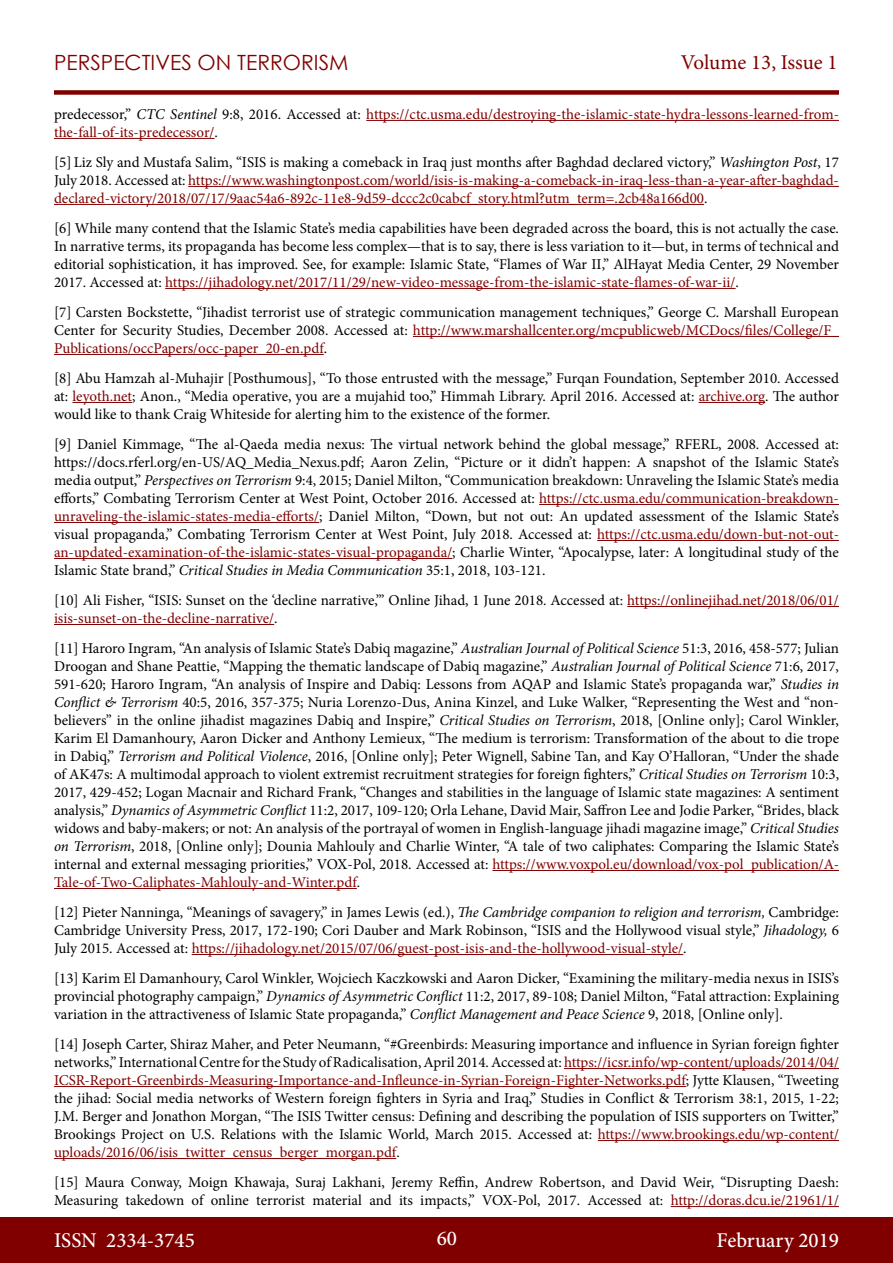
<style>
.page{position:relative;width:893px;height:1263px;background:#fff}
.page>*{position:absolute;margin:0;border:0;box-sizing:border-box;transform-origin:0 0}
.t1{font:500 21px "Minion Pro";color:#fff}
.t2{font:21px "Century Gothic";color:#800000}
.t3{font:21px "Minion Pro";letter-spacing:-.005em;color:#800000}
.t4{font:15px/18px "Minion Pro";color:#000;text-align:justify}
.t5{font:15px/18px "Minion Pro";color:#800000}
.s1{color:#000}
.s2{font-style:italic;color:#000}
.s3{color:#800000}
.s4{font-style:italic}
</style>
<div class="page">
<div style="left:0;top:1217px;width:893px;height:46px;background:#800000"></div>
<div style="left:54px;top:90px;width:785px;height:5px;background:#800000"></div>
<hr style="left:366px;top:120px;width:473px;height:1px;background:#800000">
<hr style="left:54px;top:138px;width:161px;height:1px;background:#800000">
<hr style="left:188px;top:186px;width:651px;height:1px;background:#800000">
<hr style="left:54px;top:204px;width:650px;height:1px;background:#800000">
<hr style="left:165px;top:288px;width:571px;height:1px;background:#800000">
<hr style="left:413px;top:336px;width:426px;height:1px;background:#800000">
<hr style="left:54px;top:354px;width:270px;height:1px;background:#800000">
<hr style="left:72px;top:402px;width:60px;height:1px;background:#800000">
<hr style="left:699px;top:402px;width:66px;height:1px;background:#800000">
<hr style="left:539px;top:504px;width:300px;height:1px;background:#800000">
<hr style="left:54px;top:522px;width:265px;height:1px;background:#800000">
<hr style="left:597px;top:540px;width:242px;height:1px;background:#800000">
<hr style="left:54px;top:558px;width:398px;height:1px;background:#800000">
<hr style="left:627px;top:606px;width:212px;height:1px;background:#800000">
<hr style="left:54px;top:624px;width:220px;height:1px;background:#800000">
<hr style="left:492px;top:870px;width:347px;height:1px;background:#800000">
<hr style="left:54px;top:888px;width:303px;height:1px;background:#800000">
<hr style="left:192px;top:954px;width:491px;height:1px;background:#800000">
<hr style="left:564px;top:1068px;width:275px;height:1px;background:#800000">
<hr style="left:54px;top:1086px;width:632px;height:1px;background:#800000">
<hr style="left:598px;top:1140px;width:241px;height:1px;background:#800000">
<hr style="left:54px;top:1158px;width:342px;height:1px;background:#800000">
<hr style="left:671px;top:1206px;width:168px;height:1px;background:#800000">
<h1 class="t2" style="left:54px;top:47px;width:296px">PERSPECTIVES ON TERRORISM</h1>
<h1 class="t3" style="left:681px;top:48px;width:158px">Volume 13, Issue 1</h1>
<p class="t5" style="left:54px;top:105px;width:786px"><span class="s1">predecessor,”</span> <span class="s2">CTC Sentinel</span> <span class="s1">9:8, 2016. Accessed at:</span> https://ctc.usma.edu/destroying-the-islamic-state-hydra-lessons-learned-from&shy;the-fall-of-its-predecessor/<span class="s1">.</span></p>
<p class="t5" style="left:54px;top:153px;width:786px;text-align:justify"><span class="s1">[5] Liz Sly and Mustafa Salim, “ISIS is making a comeback in Iraq just months after Baghdad declared victory,”</span> <span class="s2">Washington Post</span><span class="s1">, 17<br>July 2018. Accessed at:</span> https://www.washingtonpost.com/world/isis-is-making-a-comeback-in-iraq-less-than-a-year-after-baghdad&shy;declared-victory/2018/07/17/9aac54a6-892c-11e8-9d59-dccc2c0cabcf_story.html?utm_term=.2cb48a166d00<span class="s1">.</span></p>
<p class="t4" style="left:54px;top:219px;width:787px">[6] While many contend that the Islamic State’s media capabilities have been degraded across the board, this is not actually the case.<br>In narrative terms, its propaganda has become less complex—that is to say, there is less variation to it—but, in terms of technical and editorial sophistication, it has improved. See, for example: Islamic State, “Flames of War II,” AlHayat Media Center, 29 November 2017. Accessed at: <span class="s3">https://jihadology.net/2017/11/29/new-video-message-from-the-islamic-state-flames-of-war-ii/</span>.</p>
<p class="t4" style="left:54px;top:303px;width:786px">[7] Carsten Bockstette, “Jihadist terrorist use of strategic communication management techniques,” George C. Marshall European Center for Security Studies, December 2008. Accessed at: <span class="s3">http://www.marshallcenter.org/mcpublicweb/MCDocs/files/College/F_ Publications/occPapers/occ-paper_20-en.pdf</span>.</p>
<p class="t4" style="left:54px;top:369px;width:786px">[8] Abu Hamzah al-Muhajir [Posthumous], “To those entrusted with the message,” Furqan Foundation, September 2010. Accessed at: <span class="s3">leyoth.net</span>; Anon., “Media operative, you are a mujahid too,” Himmah Library. April 2016. Accessed at: <span class="s3">archive.org</span>. The author would like to thank Craig Whiteside for alerting him to the existence of the former.</p>
<p class="t4" style="left:54px;top:435px;width:786px">[9] Daniel Kimmage, “The al-Qaeda media nexus: The virtual network behind the global message,” RFERL, 2008. Accessed at: https://docs.rferl.org/en-US/AQ_Media_Nexus.pdf; Aaron Zelin, “Picture or it didn’t happen: A snapshot of the Islamic State’s media output,” <span class="s4">Perspectives on Terrorism</span> 9:4, 2015; Daniel Milton, “Communication breakdown: Unraveling the Islamic State’s media efforts,” Combating Terrorism Center at West Point, October 2016. Accessed at: <span class="s3">https://ctc.usma.edu/communication-breakdown&shy;unraveling-the-islamic-states-media-efforts/</span>; Daniel Milton, “Down, but not out: An updated assessment of the Islamic State’s visual propaganda,” Combating Terrorism Center at West Point, July 2018. Accessed at: <span class="s3">https://ctc.usma.edu/down-but-not-out&shy;an-updated-examination-of-the-islamic-states-visual-propaganda/</span>; Charlie Winter, “Apocalypse, later: A longitudinal study of the Islamic State brand,” <span class="s4">Critical Studies in Media Communication</span> 35:1, 2018, 103-121.</p>
<p class="t4" style="left:54px;top:591px;width:786px">[10] Ali Fisher, “ISIS: Sunset on the ‘decline narrative,’” Online Jihad, 1 June 2018. Accessed at: <span class="s3">https://onlinejihad.net/2018/06/01/ isis-sunset-on-the-decline-narrative/</span>.</p>
<p class="t4" style="left:54px;top:639px;width:787px">[11] Haroro Ingram, “An analysis of Islamic State’s Dabiq magazine,” <span class="s4">Australian Journal of Political Science</span> 51:3, 2016, 458-577; Julian Droogan and Shane Peattie, “Mapping the thematic landscape of Dabiq magazine,” <span class="s4">Australian Journal of Political Science</span> 71:6, 2017, 591-620; Haroro Ingram, “An analysis of Inspire and Dabiq: Lessons from AQAP and Islamic State’s propaganda war,” <span class="s4">Studies in Conflict &amp; Terrorism</span> 40:5, 2016, 357-375; Nuria Lorenzo-Dus, Anina Kinzel, and Luke Walker, “Representing the West and “non&shy;believers” in the online jihadist magazines Dabiq and Inspire,” <span class="s4">Critical Studies on Terrorism</span>, 2018, [Online only]; Carol Winkler, Karim El Damanhoury, Aaron Dicker and Anthony Lemieux, “The medium is terrorism: Transformation of the about to die trope in Dabiq,” <span class="s4">Terrorism and Political Violence</span>, 2016, [Online only]; Peter Wignell, Sabine Tan, and Kay O’Halloran, “Under the shade of AK47s: A multimodal approach to violent extremist recruitment strategies for foreign fighters,” <span class="s4">Critical Studies on Terrorism</span> 10:3, 2017, 429-452; Logan Macnair and Richard Frank, “Changes and stabilities in the language of Islamic state magazines: A sentiment analysis,” <span class="s4">Dynamics of Asymmetric Conflict</span> 11:2, 2017, 109-120; Orla Lehane, David Mair, Saffron Lee and Jodie Parker, “Brides, black widows and baby-makers; or not: An analysis of the portrayal of women in English-language jihadi magazine image,” <span class="s4">Critical Studies on Terrorism</span>, 2018, [Online only]; Dounia Mahlouly and Charlie Winter, “A tale of two caliphates: Comparing the Islamic State’s internal and external messaging priorities,” VOX-Pol, 2018. Accessed at: <span class="s3">https://www.voxpol.eu/download/vox-pol_publication/A-Tale-of-Two-Caliphates-Mahlouly-and-Winter.pdf</span>.</p>
<p class="t4" style="left:54px;top:903px;width:786px">[12] Pieter Nanninga, “Meanings of savagery,” in James Lewis (ed.), <span class="s4">The Cambridge companion to religion and terrorism,</span> Cambridge:<br>Cambridge University Press, 2017, 172-190; Cori Dauber and Mark Robinson, “ISIS and the Hollywood visual style,” <span class="s4">Jihadology,</span> 6<br>July 2015. Accessed at: <span class="s3">https://jihadology.net/2015/07/06/guest-post-isis-and-the-hollywood-visual-style/</span>.</p>
<p class="t4" style="left:54px;top:969px;width:786px">[13] Karim El Damanhoury, Carol Winkler, Wojciech Kaczkowski and Aaron Dicker, “Examining the military-media nexus in ISIS’s provincial photography campaign,” <span class="s4">Dynamics of Asymmetric Conflict</span> 11:2, 2017, 89-108; Daniel Milton, “Fatal attraction: Explaining variation in the attractiveness of Islamic State propaganda,” <span class="s4">Conflict Management and Peace Science</span> 9, 2018, [Online only].</p>
<p class="t4" style="left:54px;top:1035px;width:786px">[14] Joseph Carter, Shiraz Maher, and Peter Neumann, “#Greenbirds: Measuring importance and influence in Syrian foreign fighter networks,” International Centre for the Study of Radicalisation, April 2014. Accessed at: <span class="s3">https://icsr.info/wp-content/uploads/2014/04/ ICSR-Report-Greenbirds-Measuring-Importance-and-Infleunce-in-Syrian-Foreign-Fighter-Networks.pdf</span>; Jytte Klausen, “Tweeting the jihad: Social media networks of Western foreign fighters in Syria and Iraq,” Studies in Conflict &amp; Terrorism 38:1, 2015, 1-22; J.M. Berger and Jonathon Morgan, “The ISIS Twitter census: Defining and describing the population of ISIS supporters on Twitter,” Brookings Project on U.S. Relations with the Islamic World, March 2015. Accessed at: <span class="s3">https://www.brookings.edu/wp-content/ uploads/2016/06/isis_twitter_census_berger_morgan.pdf</span>.</p>
<p class="t4" style="left:54px;top:1173px;width:786px">[15] Maura Conway, Moign Khawaja, Suraj Lakhani, Jeremy Reffin, Andrew Robertson, and David Weir, “Disrupting Daesh:<br>Measuring takedown of online terrorist material and its impacts,” VOX-Pol, 2017. Accessed at: <span class="s3">http://doras.dcu.ie/21961/1/</span></p>
<h1 class="t1" style="left:54px;top:1226px;width:142px">ISSN 2334-3745</h1>
<h1 class="t1" style="left:437px;top:1224px;width:22px">60</h1>
<h1 class="t1" style="left:717px;top:1226px;width:124px">February 2019</h1>
</div>
